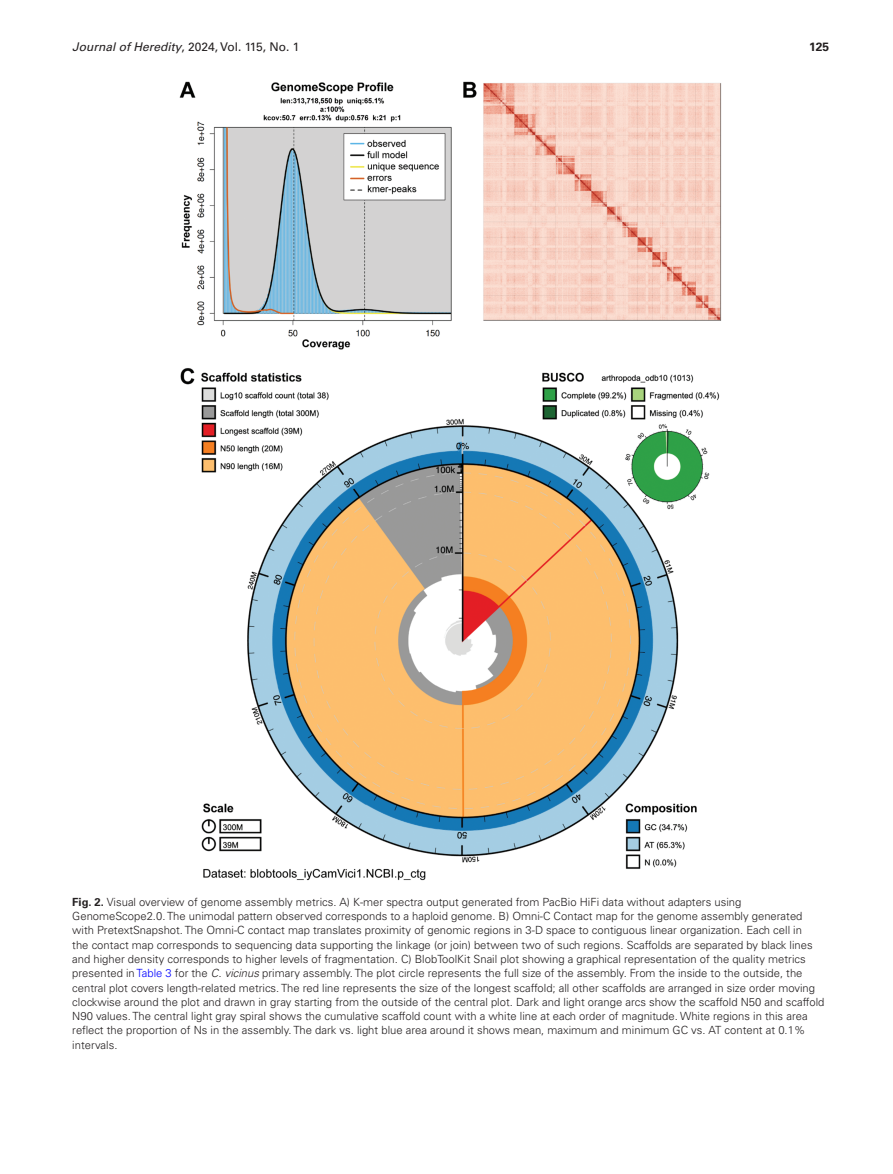
<style>
.page{position:relative;width:893px;height:1174px;background:#fff}
.page>*{position:absolute;margin:0;border:0;box-sizing:border-box;transform-origin:0 0}
.t1{font:12px "Univers LT Std";color:#231f20}
.t2{font:700 12px "Univers LT Std";color:#231f20}
.t3{font:300 11.25px/14.2px "Univers LT Std";color:#231f20}
.s1{font-style:italic}
.s2{font-weight:700}
.s3{color:#00f}
</style>
<div class="page">
<img style="left:179px;top:81px;width:543px;height:800px">
<p class="t1" style="left:72px;top:40px;width:229px"><span class="s1">Journal of Heredity</span>, 2024, Vol. 115, No. 1</p>
<p class="t2" style="left:809px;top:40px;width:22px">125</p>
<p class="t3" style="left:72px;top:894px;width:754px"><span class="s2">Fig. 2.</span> Visual overview of genome assembly metrics. A) K-mer spectra output generated from PacBio HiFi data without adapters using GenomeScope2.0. The unimodal pattern observed corresponds to a haploid genome. B) Omni-C Contact map for the genome assembly generated with PretextSnapshot. The Omni-C contact map translates proximity of genomic regions in 3-D space to contiguous linear organization. Each cell in<br>the contact map corresponds to sequencing data supporting the linkage (or join) between two of such regions. Scaffolds are separated by black lines and higher density corresponds to higher levels of fragmentation. C) BlobToolKit Snail plot showing a graphical representation of the quality metrics presented in <span class="s3">Table 3</span> for the <span class="s1">C. vicinus</span> primary assembly. The plot circle represents the full size of the assembly. From the inside to the outside, the central plot covers length-related metrics. The red line represents the size of the longest scaffold; all other scaffolds are arranged in size order moving clockwise around the plot and drawn in gray starting from the outside of the central plot. Dark and light orange arcs show the scaffold N50 and scaffold N90 values. The central light gray spiral shows the cumulative scaffold count with a white line at each order of magnitude. White regions in this area reflect the proportion of Ns in the assembly. The dark vs. light blue area around it shows mean, maximum and minimum GC vs. AT content at 0.1% intervals.</p>
</div>
